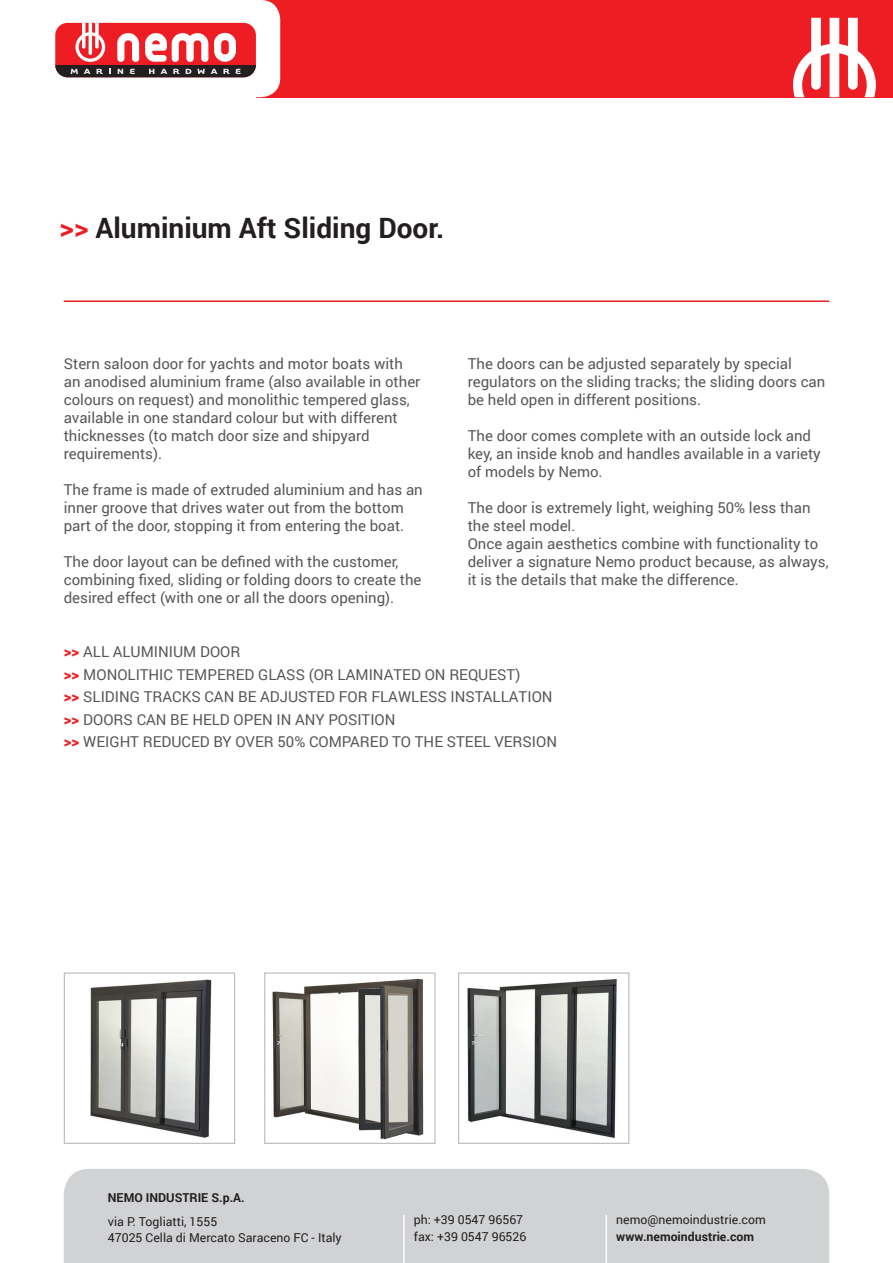
<style>
.page{position:relative;width:893px;height:1263px;background:#fff}
.page>*{position:absolute;margin:0;border:0;box-sizing:border-box;transform-origin:0 0}
.t1{font:700 28.05px "Roboto";color:#231f20}
.t2{font:15px/18px "Roboto";color:#57585a}
.t3{font:12.3px "Roboto";color:#231f20}
.t4{font:700 12.3px "Roboto";color:#231f20}
.s1{color:#ee1d23}
.s2{font-weight:900;color:#ee1d23}
</style>
<div class="page">
<div style="left:257px;top:0;width:636px;height:97px;background:#ee1d23"></div>
<svg style="left:793px;top:18px;width:83px;height:79px"></svg>
<div style="left:236px;top:0;width:44px;height:97px;background:#fff;border-radius:20px"></div>
<div style="left:55px;top:23px;width:201px;height:54px;background:#ee1d23;border-radius:12px"></div>
<div style="left:55px;top:65px;width:201px;height:12px;background:#231f20"></div>
<svg style="left:71px;top:69px;width:7px;height:5px"></svg>
<svg style="left:84px;top:69px;width:7px;height:5px"></svg>
<svg style="left:97px;top:69px;width:6px;height:5px"></svg>
<svg style="left:118px;top:69px;width:5px;height:5px"></svg>
<svg style="left:130px;top:69px;width:5px;height:5px"></svg>
<svg style="left:149px;top:69px;width:5px;height:5px"></svg>
<svg style="left:160px;top:69px;width:7px;height:5px"></svg>
<svg style="left:173px;top:69px;width:6px;height:5px"></svg>
<svg style="left:186px;top:69px;width:5px;height:5px"></svg>
<svg style="left:197px;top:69px;width:8px;height:5px"></svg>
<svg style="left:211px;top:69px;width:6px;height:5px"></svg>
<svg style="left:75px;top:23px;width:30px;height:39px"></svg>
<svg style="left:145px;top:33px;width:63px;height:29px"></svg>
<svg style="left:117px;top:33px;width:22px;height:29px"></svg>
<div style="left:214px;top:33px;width:22px;height:29px;background:#fff;border-radius:11px"></div>
<svg style="left:221px;top:40px;width:8px;height:14px"></svg>
<hr style="left:64px;top:300px;width:765px;height:2px;background:#ee1d23">
<img style="left:90px;top:979px;width:122px;height:159px">
<div style="left:64px;top:972px;width:171px;height:172px;border:1px solid #bcbdc0"></div>
<img style="left:272px;top:978px;width:152px;height:162px">
<div style="left:264px;top:972px;width:172px;height:172px;border:1px solid #bcbdc0"></div>
<img style="left:467px;top:978px;width:150px;height:160px">
<div style="left:458px;top:972px;width:171px;height:172px;border:1px solid #bcbdc0"></div>
<div style="left:64px;top:1169px;width:765px;height:94px;background:#d1d2d4"></div>
<hr style="left:403px;top:1215px;width:1px;height:48px;background:#fff">
<hr style="left:605px;top:1215px;width:2px;height:48px;background:#fff">
<svg style="left:223px;top:69px;width:18px;height:5px"></svg>
<p class="t1" style="left:60px;top:209px;width:386px"><span class="s1">&gt;&gt;</span> Aluminium Aft Sliding Door.</p>
<p class="t2" style="left:64px;top:354px;width:358px">Stern saloon door for yachts and motor boats with an anodised aluminium frame (also available in other colours on request) and monolithic tempered glass, available in one standard colour but with different thicknesses (to match door size and shipyard requirements).</p>
<p class="t2" style="left:64px;top:480px;width:360px">The frame is made of extruded aluminium and has an inner groove that drives water out from the bottom part of the door, stopping it from entering the boat.</p>
<p class="t2" style="left:64px;top:552px;width:359px">The door layout can be defined with the customer, combining fixed, sliding or folding doors to create the desired effect (with one or all the doors opening).</p>
<p class="t2" style="left:468px;top:354px;width:359px">The doors can be adjusted separately by special regulators on the sliding tracks; the sliding doors can be held open in different positions.</p>
<p class="t2" style="left:468px;top:426px;width:355px">The door comes complete with an outside lock and key, an inside knob and handles available in a variety of models by Nemo.</p>
<p class="t2" style="left:468px;top:498px;width:344px">The door is extremely light, weighing 50% less than the steel model.</p>
<p class="t2" style="left:468px;top:534px;width:362px">Once again aesthetics combine with functionality to deliver a signature Nemo product because, as always, it is the details that make the difference.</p>
<p class="t2" style="left:64px;top:642px;width:178px"><span class="s2">&gt;&gt;</span> ALL ALUMINIUM DOOR</p>
<p class="t2" style="left:64px;top:665px;width:458px"><span class="s2">&gt;&gt;</span> MONOLITHIC TEMPERED GLASS (OR LAMINATED ON REQUEST)</p>
<p class="t2" style="left:64px;top:687px;width:490px"><span class="s2">&gt;&gt;</span> SLIDING TRACKS CAN BE ADJUSTED FOR FLAWLESS INSTALLATION</p>
<p class="t2" style="left:64px;top:710px;width:333px"><span class="s2">&gt;&gt;</span> DOORS CAN BE HELD OPEN IN ANY POSITION</p>
<p class="t2" style="left:64px;top:732px;width:495px"><span class="s2">&gt;&gt;</span> WEIGHT REDUCED BY OVER 50% COMPARED TO THE STEEL VERSION</p>
<p class="t4" style="left:108px;top:1189px;width:138px">NEMO INDUSTRIE S.p.A.</p>
<p class="t3" style="left:108px;top:1213px;width:111px">via P. Togliatti, 1555</p>
<p class="t3" style="left:108px;top:1229px;width:235px">47025 Cella di Mercato Saraceno FC - Italy</p>
<p class="t3" style="left:414px;top:1211px;width:111px">ph: +39 0547 96567</p>
<p class="t3" style="left:414px;top:1228px;width:114px">fax: +39 0547 96526</p>
<p class="t3" style="left:616px;top:1211px;width:151px">nemo@nemoindustrie.com</p>
<p class="t4" style="left:616px;top:1228px;width:139px">www.nemoindustrie.com</p>
</div>
